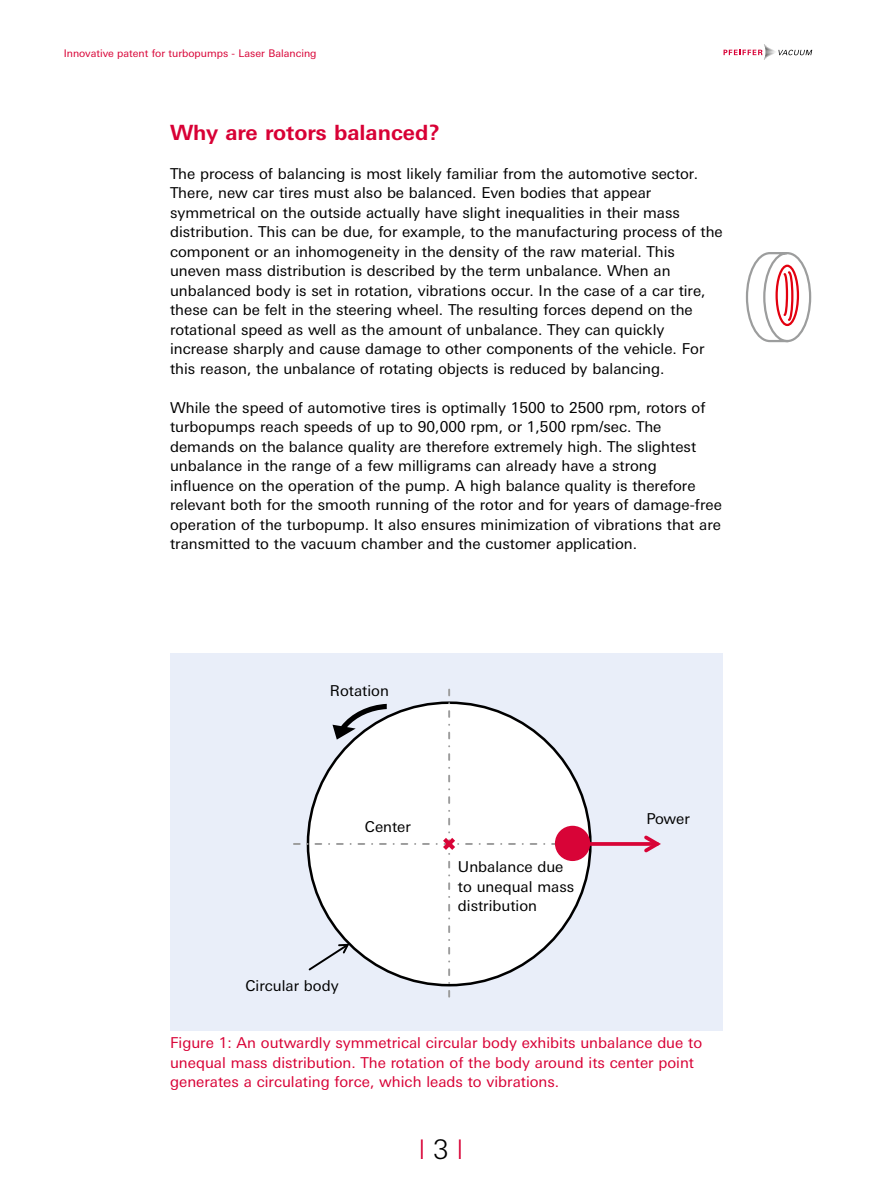
<style>
.page{position:relative;width:893px;height:1191px;background:#fff}
.page>*{position:absolute;margin:0;border:0;box-sizing:border-box;transform-origin:0 0}
.t1{font:300 27px "Univers Next W1 G";color:#d80035}
.t2{font:700 21px "Univers Next W1 G";color:#d80035}
.t3{font:15px/19.5px "Univers Next W1 G";color:#000}
.t4{font:15px/19.5px "Univers Next W1 G";color:#d80035}
.t5{font:10.5px "Univers Next W1 G";color:#d80035}
.s1{color:#000}
</style>
<div class="page">
<svg style="left:723px;top:44px;width:89px;height:16px"></svg>
<svg style="left:745px;top:252px;width:67px;height:91px"></svg>
<div style="left:170px;top:653px;width:553px;height:377px;background:#e9eef9"></div>
<svg style="left:294px;top:689px;width:296px;height:309px"></svg>
<div style="left:555px;top:825px;width:35px;height:36px;background:#d80437;border-radius:50%"></div>
<svg style="left:590px;top:842px;width:51px;height:4px"></svg>
<svg style="left:641px;top:835px;width:20px;height:18px"></svg>
<p class="t5" style="left:64px;top:47px;width:254px">Innovative patent for turbopumps - Laser Balancing</p>
<h2 class="t2" style="left:170px;top:119px;width:271px">Why are rotors balanced?</h2>
<p class="t3" style="left:170px;top:163px;width:554px">The process of balancing is most likely familiar from the automotive sector.<br>There, new car tires must also be balanced. Even bodies that appear symmetrical on the outside actually have slight inequalities in their mass distribution. This can be due, for example, to the manufacturing process of the component or an inhomogeneity in the density of the raw material. This uneven mass distribution is described by the term unbalance. When an unbalanced body is set in rotation, vibrations occur. In the case of a car tire, these can be felt in the steering wheel. The resulting forces depend on the rotational speed as well as the amount of unbalance. They can quickly increase sharply and cause damage to other components of the vehicle. For this reason, the unbalance of rotating objects is reduced by balancing.</p>
<p class="t3" style="left:170px;top:397px;width:553px">While the speed of automotive tires is optimally 1500 to 2500 rpm, rotors of turbopumps reach speeds of up to 90,000 rpm, or 1,500 rpm/sec. The demands on the balance quality are therefore extremely high. The slightest unbalance in the range of a few milligrams can already have a strong influence on the operation of the pump. A high balance quality is therefore relevant both for the smooth running of the rotor and for years of damage-free operation of the turbopump. It also ensures minimization of vibrations that are transmitted to the vacuum chamber and the customer application.</p>
<p class="t3" style="left:330px;top:681px;width:60px">Rotation</p>
<p class="t3" style="left:365px;top:817px;width:48px">Center</p>
<p class="t3" style="left:245px;top:975px;width:95px">Circular body</p>
<p class="t3" style="left:458px;top:857px;width:118px">Unbalance due to unequal mass distribution</p>
<p class="t3" style="left:646px;top:808px;width:45px">Power</p>
<p class="t4" style="left:170px;top:1033px;width:534px">Figure 1: An outwardly symmetrical circular body exhibits unbalance due to unequal mass distribution. The rotation of the body around its center point generates a circulating force, which leads to vibrations.</p>
<h1 class="t1" style="left:419px;top:1133px;width:46px">l <span class="s1">3</span> l</h1>
</div>
